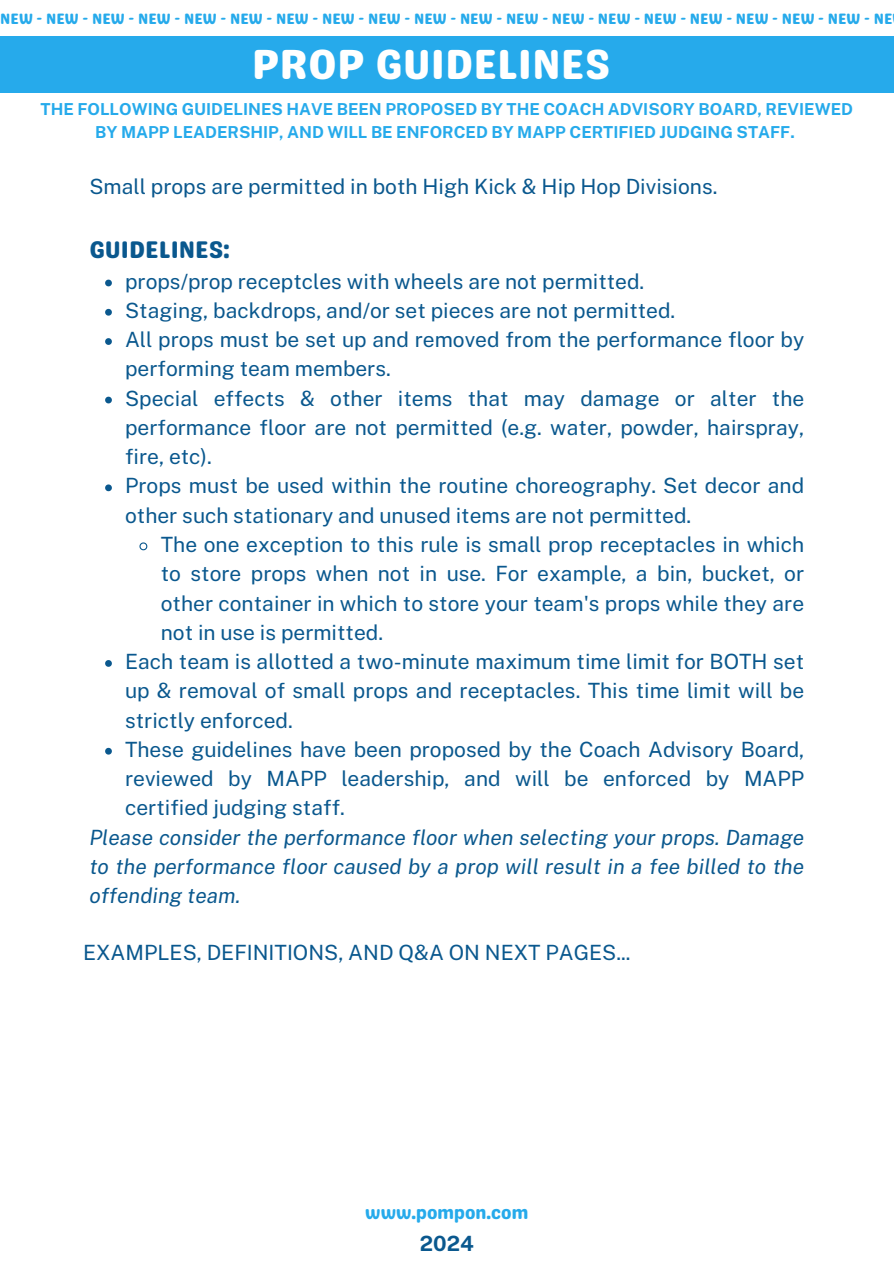
<style>
.page{position:relative;width:894px;height:1264px;background:#fff}
.page>*{position:absolute;margin:0;border:0;box-sizing:border-box;transform-origin:0 0}
.t1{font:42px "Genty Sans";color:#fff}
.t2{font:24px "Genty Sans";color:#0a588e}
.t3{font:21px/29.2px "Public Sans";color:#0a588e;text-align:justify}
.t4{font:italic 21px/29.2px "Public Sans";color:#0a588e;text-align:justify}
.t5{font:700 21px "Public Sans";color:#0a588e}
.t6{font:18px "Genty Sans";color:#26aaeb}
.t7{font:700 16.5px/22.5px "Public Sans";color:#26aaeb;text-align:center}
.t8{font:15px "Genty Sans";color:#26aaeb}
</style>
<div class="page">
<svg style="left:105px;top:279px;width:7px;height:7px"></svg>
<svg style="left:105px;top:309px;width:7px;height:6px"></svg>
<svg style="left:105px;top:338px;width:7px;height:7px"></svg>
<svg style="left:105px;top:396px;width:7px;height:7px"></svg>
<svg style="left:105px;top:484px;width:7px;height:7px"></svg>
<svg style="left:139px;top:542px;width:9px;height:9px"></svg>
<svg style="left:105px;top:660px;width:7px;height:6px"></svg>
<svg style="left:105px;top:747px;width:7px;height:7px"></svg>
<div style="left:0;top:36px;width:893px;height:57px;background:#26aaeb"></div>
<p class="t8" style="left:0;top:10px;width:893px">NEW - NEW - NEW - NEW - NEW - NEW - NEW - NEW - NEW - NEW - NEW - NEW - NEW - NEW - NEW - NEW - NEW - NEW - NEW - NE</p>
<h5 class="t1" style="left:252px;top:39px;width:359px">PROP GUIDELINES</h5>
<h4 class="t7" style="left:41px;top:98px;width:813px">THE FOLLOWING GUIDELINES HAVE BEEN PROPOSED BY THE COACH ADVISORY BOARD, REVIEWED<br>BY MAPP LEADERSHIP, AND WILL BE ENFORCED BY MAPP CERTIFIED JUDGING STAFF.</h4>
<h1 class="t3" style="left:89px;top:172px;width:629px">Small props are permitted in both High Kick &amp; Hip Hop Divisions.</h1>
<h6 class="t2" style="left:89px;top:235px;width:142px">GUIDELINES:</h6>
<h5 class="t3" style="left:125px;top:266px;width:520px">props/prop receptcles with wheels are not permitted.</h5>
<h2 class="t3" style="left:125px;top:295px;width:551px">Staging, backdrops, and/or set pieces are not permitted.</h2>
<p class="t3" style="left:125px;top:325px;width:680px">All props must be set up and removed from the performance floor by performing team members.</p>
<p class="t3" style="left:125px;top:383px;width:680px">Special effects &amp; other items that may damage or alter the performance floor are not permitted (e.g. water, powder, hairspray, fire, etc).</p>
<p class="t3" style="left:125px;top:471px;width:680px">Props must be used within the routine choreography. Set decor and other such stationary and unused items are not permitted.</p>
<p class="t3" style="left:161px;top:529px;width:644px">The one exception to this rule is small prop receptacles in which to store props when not in use. For example, a bin, bucket, or other container in which to store your team's props while they are not in use is permitted.</p>
<p class="t3" style="left:125px;top:646px;width:680px">Each team is allotted a two-minute maximum time limit for BOTH set up &amp; removal of small props and receptacles. This time limit will be strictly enforced.</p>
<p class="t3" style="left:125px;top:734px;width:680px">These guidelines have been proposed by the Coach Advisory Board, reviewed by MAPP leadership, and will be enforced by MAPP certified judging staff.</p>
<p class="t4" style="left:89px;top:822px;width:716px">Please consider the performance floor when selecting your props. Damage to the performance floor caused by a prop will result in a fee billed to the offending team.</p>
<h3 class="t3" style="left:83px;top:938px;width:548px">EXAMPLES, DEFINITIONS, AND Q&amp;A ON NEXT PAGES...</h3>
<p class="t6" style="left:365px;top:1201px;width:165px">www.pompon.com</p>
<p class="t5" style="left:419px;top:1230px;width:55px">2024</p>
</div>
